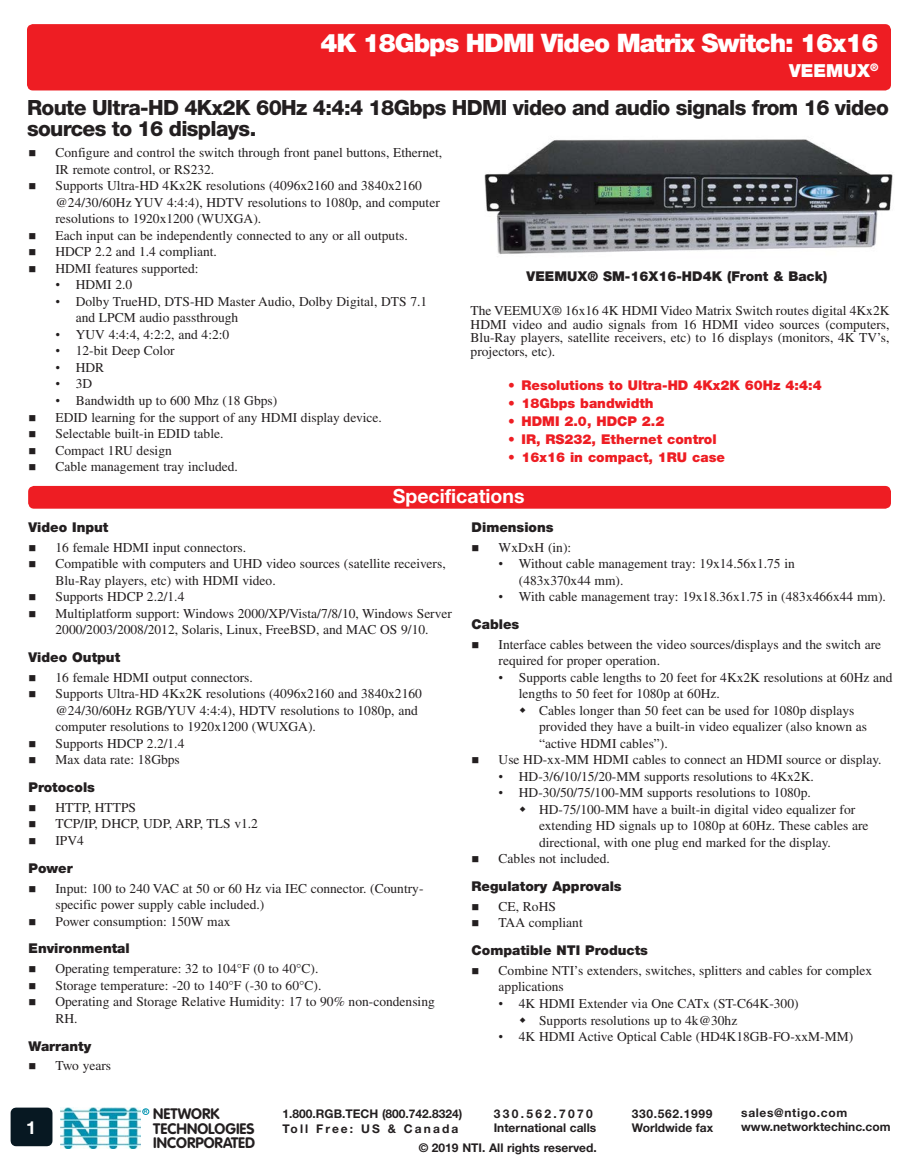
<style>
.page{position:relative;width:918px;height:1175px;background:#fff}
.page>*{position:absolute;margin:0;border:0;box-sizing:border-box;transform-origin:0 0}
.t1{font:900 25.5px "Helvetica Neue LT Std";letter-spacing:-.04em;color:#fff}
.Sub-head{font:800 21px/21px "Helvetica Neue LT Std";letter-spacing:-.03em;color:#231f20}
.Page_Bar_Header{font:700 19.5px "Helvetica Neue LT Std";color:#fff}
.Title-sub{font:900 18px "Helvetica Neue LT Std";color:#fff}
.t2{font:700 18px "Helvetica Neue LT Std";color:#fff}
.t3{font:700 15px/14.7px "VAG Rounded Std";color:#231f20}
._1st_Level_Bullet{font:13.5px/16.5px "Times LT Std";color:#231f20}
._2nd_Level_Bullet{font:13.5px/16.5px "Times LT Std";color:#231f20}
._3rd_Level_Bullet{font:13.5px/16.5px "Times LT Std";color:#231f20}
.F___A_Paragraph{font:13.5px/13.5px "Times LT Std";color:#231f20;text-align:justify}
.Body_Sub_Header{font:900 13.5px "Helvetica Neue LT Std";color:#231f20}
.Call_out_bullets{font:900 13.5px "Helvetica Neue LT Std";color:#ee1d23}
.t4{font:700 12px "Helvetica Neue LT Std";color:#231f20}
.t5{font:700 12px "Helvetica Neue LT Std";letter-spacing:.055em;color:#231f20}
.t6{font:700 12px "Helvetica Neue LT Std";letter-spacing:.175em;color:#231f20}
.t7{font:700 12px "Helvetica Neue LT Std";letter-spacing:.195em;color:#231f20}
.t8{font:700 4.95px "Helvetica Neue LT Std";color:#0093b0}
.s1{font-family:"Times New Roman"}
</style>
<div class="page">
<div style="left:142px;top:1108px;width:7px;height:6px;border:1px solid #0093b0;border-radius:50%"></div>
<img style="left:60px;top:1107px;width:81px;height:41px">
<div style="left:11px;top:1107px;width:41px;height:39px;background:#071822"></div>
<div style="left:27px;top:24px;width:864px;height:66px;background:#ee1d23;border-radius:6px"></div>
<div style="left:28px;top:486px;width:863px;height:22px;background:#ee1d23;border-radius:6px"></div>
<img style="left:484px;top:139px;width:409px;height:116px">
<p class="t1" style="left:321px;top:28px;width:559px">4K 18Gbps HDMI Video Matrix Switch: 16x16</p>
<p class="Title-sub" style="left:789px;top:60px;width:91px">VEEMUX<sup>®</sup></p>
<p class="Sub-head" style="left:27px;top:97px;width:863px">Route Ultra-HD 4Kx2K 60Hz 4:4:4 18Gbps HDMI video and audio signals from 16 video sources to 16 displays.</p>
<p class="_1st_Level_Bullet" style="left:55px;top:144px;width:388px">Configure and control the switch through front panel buttons, Ethernet,<br>IR remote control, or RS232.</p>
<p class="_1st_Level_Bullet" style="left:55px;top:177px;width:386px">Supports Ultra-HD 4Kx2K resolutions (4096x2160 and 3840x2160 @24/30/60Hz YUV 4:4:4), HDTV resolutions to 1080p, and computer resolutions to 1920x1200 (WUXGA).</p>
<p class="_1st_Level_Bullet" style="left:55px;top:227px;width:354px">Each input can be independently connected to any or all outputs.</p>
<p class="_1st_Level_Bullet" style="left:55px;top:243px;width:163px">HDCP 2.2 and 1.4 compliant.</p>
<p class="_1st_Level_Bullet" style="left:55px;top:260px;width:145px">HDMI features supported:</p>
<p class="_2nd_Level_Bullet" style="left:55px;top:276px;width:78px"><span class="s1">•</span> HDMI 2.0</p>
<p class="_2nd_Level_Bullet" style="left:76px;top:293px;width:353px;text-indent:-20px"><span class="s1">•</span> Dolby TrueHD, DTS-HD Master Audio, Dolby Digital, DTS 7.1 and LPCM audio passthrough</p>
<p class="_2nd_Level_Bullet" style="left:55px;top:326px;width:175px"><span class="s1">•</span> YUV 4:4:4, 4:2:2, and 4:2:0</p>
<p class="_2nd_Level_Bullet" style="left:55px;top:342px;width:121px"><span class="s1">•</span> 12-bit Deep Color</p>
<p class="_2nd_Level_Bullet" style="left:55px;top:359px;width:50px"><span class="s1">•</span> HDR</p>
<p class="_2nd_Level_Bullet" style="left:55px;top:375px;width:38px"><span class="s1">•</span> 3D</p>
<p class="_2nd_Level_Bullet" style="left:55px;top:392px;width:223px"><span class="s1">•</span> Bandwidth up to 600 Mhz (18 Gbps)</p>
<p class="_1st_Level_Bullet" style="left:55px;top:408px;width:328px">EDID learning for the support of any HDMI display device.</p>
<p class="_1st_Level_Bullet" style="left:55px;top:425px;width:169px">Selectable built-in EDID table.</p>
<p class="_1st_Level_Bullet" style="left:55px;top:441px;width:118px">Compact 1RU design</p>
<p class="_1st_Level_Bullet" style="left:55px;top:458px;width:184px">Cable management tray included.</p>
<p class="Body_Sub_Header" style="left:527px;top:268px;width:302px">VEEMUX® SM-16X16-HD4K (Front &amp; Back)</p>
<p class="F___A_Paragraph" style="left:471px;top:304px;width:420px">The VEEMUX® 16x16 4K HDMI Video Matrix Switch routes digital 4Kx2K HDMI video and audio signals from 16 HDMI video sources (computers, Blu-Ray players, satellite receivers, etc) to 16 displays (monitors, 4K TV’s, projectors, etc).</p>
<p class="Call_out_bullets" style="left:508px;top:377px;width:315px">• Resolutions to Ultra-HD 4Kx2K 60Hz 4:4:4</p>
<p class="Call_out_bullets" style="left:508px;top:395px;width:147px">• 18Gbps bandwidth</p>
<p class="Call_out_bullets" style="left:508px;top:413px;width:158px">• HDMI 2.0, HDCP 2.2</p>
<p class="Call_out_bullets" style="left:508px;top:431px;width:210px">• IR, RS232, Ethernet control</p>
<p class="Call_out_bullets" style="left:508px;top:449px;width:218px">• 16x16 in compact, 1RU case</p>
<p class="Page_Bar_Header" style="left:393px;top:483px;width:133px">Specifications</p>
<p class="Body_Sub_Header" style="left:28px;top:519px;width:81px">Video Input</p>
<p class="_1st_Level_Bullet" style="left:56px;top:539px;width:192px">16 female HDMI input connectors.</p>
<p class="_1st_Level_Bullet" style="left:56px;top:555px;width:392px">Compatible with computers and UHD video sources (satellite receivers,<br>Blu-Ray players, etc) with HDMI video.</p>
<p class="_1st_Level_Bullet" style="left:56px;top:588px;width:130px">Supports HDCP 2.2/1.4</p>
<p class="_1st_Level_Bullet" style="left:56px;top:605px;width:398px">Multiplatform support: Windows 2000/XP/Vista/7/8/10, Windows Server<br>2000/2003/2008/2012, Solaris, Linux, FreeBSD, and MAC OS 9/10.</p>
<p class="Body_Sub_Header" style="left:28px;top:649px;width:93px">Video Output</p>
<p class="_1st_Level_Bullet" style="left:56px;top:669px;width:199px">16 female HDMI output connectors.</p>
<p class="_1st_Level_Bullet" style="left:56px;top:685px;width:368px">Supports Ultra-HD 4Kx2K resolutions (4096x2160 and 3840x2160 @24/30/60Hz RGB/YUV 4:4:4), HDTV resolutions to 1080p, and computer resolutions to 1920x1200 (WUXGA).</p>
<p class="_1st_Level_Bullet" style="left:56px;top:735px;width:130px">Supports HDCP 2.2/1.4</p>
<p class="_1st_Level_Bullet" style="left:56px;top:751px;width:126px">Max data rate: 18Gbps</p>
<p class="Body_Sub_Header" style="left:28px;top:779px;width:68px">Protocols</p>
<p class="_1st_Level_Bullet" style="left:56px;top:799px;width:82px">HTTP, HTTPS</p>
<p class="_1st_Level_Bullet" style="left:56px;top:815px;width:204px">TCP/IP, DHCP, UDP, ARP, TLS v1.2</p>
<p class="_1st_Level_Bullet" style="left:56px;top:832px;width:30px">IPV4</p>
<p class="Body_Sub_Header" style="left:28px;top:859px;width:46px">Power</p>
<p class="_1st_Level_Bullet" style="left:56px;top:879px;width:370px">Input: 100 to 240 VAC at 50 or 60 Hz via IEC connector. (Country&shy;specific power supply cable included.)</p>
<p class="_1st_Level_Bullet" style="left:56px;top:912px;width:177px">Power consumption: 150W max</p>
<p class="Body_Sub_Header" style="left:28px;top:940px;width:103px">Environmental</p>
<p class="_1st_Level_Bullet" style="left:56px;top:960px;width:264px">Operating temperature: 32 to 104°F (0 to 40°C).</p>
<p class="_1st_Level_Bullet" style="left:56px;top:976px;width:267px">Storage temperature: -20 to 140°F (-30 to 60°C).</p>
<p class="_1st_Level_Bullet" style="left:56px;top:993px;width:381px">Operating and Storage Relative Humidity: 17 to 90% non-condensing<br>RH.</p>
<p class="Body_Sub_Header" style="left:28px;top:1037px;width:64px">Warranty</p>
<p class="_1st_Level_Bullet" style="left:56px;top:1057px;width:57px">Two years</p>
<p class="Body_Sub_Header" style="left:472px;top:519px;width:84px">Dimensions</p>
<p class="_1st_Level_Bullet" style="left:499px;top:538px;width:74px">WxDxH (in):</p>
<p class="_2nd_Level_Bullet" style="left:519px;top:555px;width:277px;text-indent:-20px"><span class="s1">•</span> Without cable management tray: 19x14.56x1.75 in (483x370x44 mm).</p>
<p class="_2nd_Level_Bullet" style="left:499px;top:588px;width:389px"><span class="s1">•</span> With cable management tray: 19x18.36x1.75 in (483x466x44 mm).</p>
<p class="Body_Sub_Header" style="left:472px;top:616px;width:49px">Cables</p>
<p class="_1st_Level_Bullet" style="left:499px;top:636px;width:384px">Interface cables between the video sources/displays and the switch are required for proper operation.</p>
<p class="_2nd_Level_Bullet" style="left:519px;top:669px;width:375px;text-indent:-20px"><span class="s1">•</span> Supports cable lengths to 20 feet for 4Kx2K resolutions at 60Hz and lengths to 50 feet for 1080p at 60Hz.</p>
<p class="_3rd_Level_Bullet" style="left:539px;top:702px;width:330px">Cables longer than 50 feet can be used for 1080p displays provided they have a built-in video equalizer (also known as “active HDMI cables”).</p>
<p class="_1st_Level_Bullet" style="left:499px;top:751px;width:385px">Use HD-xx-MM HDMI cables to connect an HDMI source or display.</p>
<p class="_2nd_Level_Bullet" style="left:499px;top:768px;width:317px"><span class="s1">•</span> HD-3/6/10/15/20-MM supports resolutions to 4Kx2K.</p>
<p class="_2nd_Level_Bullet" style="left:499px;top:784px;width:314px"><span class="s1">•</span> HD-30/50/75/100-MM supports resolutions to 1080p.</p>
<p class="_3rd_Level_Bullet" style="left:539px;top:801px;width:331px">HD-75/100-MM have a built-in digital video equalizer for extending HD signals up to 1080p at 60Hz. These cables are directional, with one plug end marked for the display.</p>
<p class="_1st_Level_Bullet" style="left:499px;top:850px;width:113px">Cables not included.</p>
<p class="Body_Sub_Header" style="left:472px;top:878px;width:152px">Regulatory Approvals</p>
<p class="_1st_Level_Bullet" style="left:499px;top:898px;width:59px">CE, RoHS</p>
<p class="_1st_Level_Bullet" style="left:499px;top:914px;width:86px">TAA compliant</p>
<p class="Body_Sub_Header" style="left:472px;top:942px;width:178px">Compatible NTI Products</p>
<p class="_1st_Level_Bullet" style="left:499px;top:962px;width:375px">Combine NTI’s extenders, switches, splitters and cables for complex applications</p>
<p class="_2nd_Level_Bullet" style="left:499px;top:995px;width:301px"><span class="s1">•</span> 4K HDMI Extender via One CATx (ST-C64K-300)</p>
<p class="_3rd_Level_Bullet" style="left:539px;top:1011px;width:200px">Supports resolutions up to 4k@30hz</p>
<p class="_2nd_Level_Bullet" style="left:499px;top:1028px;width:356px"><span class="s1">•</span> 4K HDMI Active Optical Cable (HD4K18GB-FO-xxM-MM)</p>
<p class="t8" style="left:144px;top:1108px;width:5px">R</p>
<p class="t3" style="left:153px;top:1107px;width:103px">NETWORK<br>TECHNOLOGIES<br>INCORPORATED</p>
<p class="t5" style="left:741px;top:1105px;width:108px">sales@ntigo.com</p>
<p class="t7" style="left:494px;top:1106px;width:101px">330.562.7070</p>
<p class="t4" style="left:494px;top:1120px;width:104px">International calls</p>
<p class="t5" style="left:632px;top:1106px;width:82px">330.562.1999</p>
<p class="t4" style="left:632px;top:1120px;width:83px">Worldwide fax</p>
<p class="t4" style="left:283px;top:1106px;width:181px">1.800.RGB.TECH (800.742.8324)</p>
<p class="t6" style="left:283px;top:1120px;width:177px">Toll Free: US &amp; Canada</p>
<p class="t2" style="left:26px;top:1116px;width:12px">1</p>
<p class="t4" style="left:741px;top:1119px;width:151px">www.networktechinc.com</p>
<p class="t4" style="left:419px;top:1140px;width:180px">© 2019 NTI. All rights reserved.</p>
</div>
